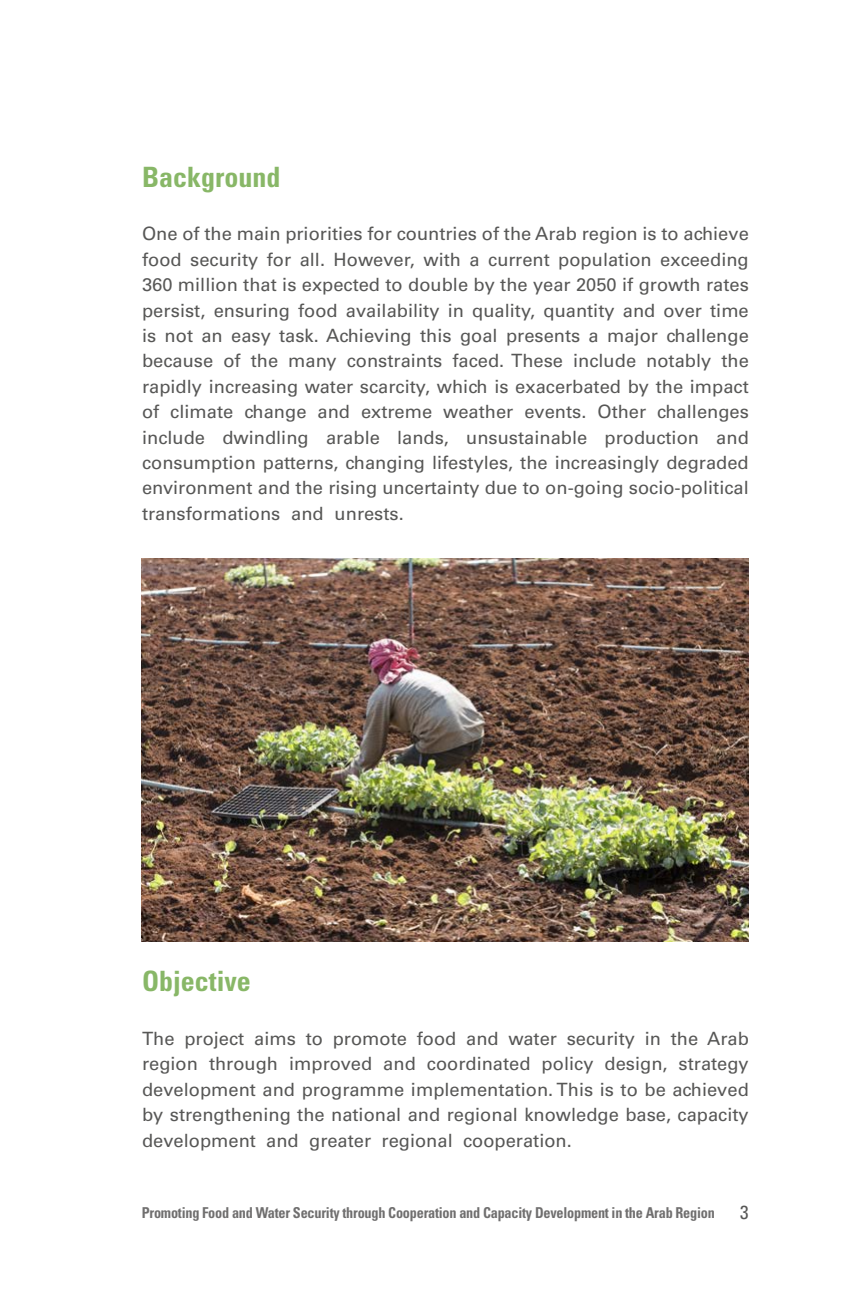
<style>
.page{position:relative;width:862px;height:1304px;background:#fff}
.page>*{position:absolute;margin:0;border:0;box-sizing:border-box;transform-origin:0 0}
.t1{font:700 condensed 28px "Univers";color:#88b767}
.t2{font:condensed 19px "Univers";color:#575756}
.t3{font:18.2px/25.4px "Univers LT Std";color:#575756;text-align:right}
.t4{font:700 condensed 15px "Univers";letter-spacing:-.015em;color:#706f6f;scale:.95 1}
</style>
<div class="page">
<img style="left:141px;top:558px;width:607px;height:383px">
<h1 class="t1" style="left:142px;top:160px;width:140px">Background</h1>
<p class="t3" style="left:142px;top:221px;width:608px">One of the main priorities for countries of the Arab region is to achieve exceeding</p>
<p class="t3" style="left:142px;top:247px;width:41px">food</p>
<p class="t3" style="left:142px;top:272px;width:608px">360 million that is expected to double by the year 2050 if growth rates</p>
<p class="t3" style="left:142px;top:298px;width:608px">persist, ensuring food availability in quality, quantity and over time</p>
<p class="t3" style="left:666px;top:323px;width:84px">challenge</p>
<p class="t3" style="left:267px;top:247px;width:26px">for</p>
<p class="t3" style="left:334px;top:247px;width:83px">However,</p>
<p class="t3" style="left:300px;top:247px;width:27px">all.</p>
<p class="t3" style="left:423px;top:247px;width:39px">with</p>
<p class="t3" style="left:558px;top:247px;width:95px">population</p>
<p class="t3" style="left:190px;top:247px;width:70px">security</p>
<p class="t3" style="left:488px;top:247px;width:63px">current</p>
<p class="t3" style="left:469px;top:247px;width:12px">a</p>
<p class="t3" style="left:279px;top:323px;width:134px">task. Achieving</p>
<p class="t3" style="left:420px;top:323px;width:33px">this</p>
<p class="t3" style="left:460px;top:323px;width:39px">goal</p>
<p class="t3" style="left:142px;top:323px;width:16px">is</p>
<p class="t3" style="left:607px;top:323px;width:52px">major</p>
<p class="t3" style="left:165px;top:323px;width:30px">not</p>
<p class="t3" style="left:506px;top:323px;width:76px">presents</p>
<p class="t3" style="left:201px;top:323px;width:23px">an</p>
<p class="t3" style="left:231px;top:323px;width:41px">easy</p>
<p class="t3" style="left:588px;top:323px;width:12px">a</p>
<p class="t3" style="left:223px;top:348px;width:19px">of</p>
<p class="t3" style="left:452px;top:348px;width:112px">faced. These</p>
<p class="t3" style="left:142px;top:348px;width:73px">because</p>
<p class="t3" style="left:142px;top:374px;width:608px">rapidly increasing water scarcity, which is exacerbated by the impact</p>
<p class="t3" style="left:657px;top:399px;width:93px">challenges</p>
<p class="t3" style="left:646px;top:348px;width:67px">notably</p>
<p class="t3" style="left:251px;top:348px;width:29px">the</p>
<p class="t3" style="left:573px;top:348px;width:65px">include</p>
<p class="t3" style="left:721px;top:348px;width:29px">the</p>
<p class="t3" style="left:347px;top:348px;width:97px">constraints</p>
<p class="t3" style="left:288px;top:348px;width:50px">many</p>
<p class="t3" style="left:597px;top:399px;width:50px">Other</p>
<p class="t3" style="left:142px;top:399px;width:19px">of</p>
<p class="t3" style="left:170px;top:399px;width:65px">climate</p>
<p class="t3" style="left:244px;top:399px;width:64px">change</p>
<p class="t3" style="left:317px;top:399px;width:34px">and</p>
<p class="t3" style="left:443px;top:399px;width:72px">weather</p>
<p class="t3" style="left:361px;top:399px;width:73px">extreme</p>
<p class="t3" style="left:524px;top:399px;width:64px">events.</p>
<p class="t3" style="left:326px;top:425px;width:55px">arable</p>
<p class="t3" style="left:466px;top:425px;width:122px">unsustainable</p>
<p class="t3" style="left:142px;top:425px;width:65px">include</p>
<p class="t3" style="left:142px;top:450px;width:608px">consumption patterns, changing lifestyles, the increasingly degraded</p>
<p class="t3" style="left:142px;top:475px;width:608px">environment and the rising uncertainty due to on-going socio-political</p>
<p class="t3" style="left:335px;top:501px;width:71px">unrests.</p>
<p class="t3" style="left:222px;top:425px;width:88px">dwindling</p>
<p class="t3" style="left:397px;top:425px;width:53px">lands,</p>
<p class="t3" style="left:604px;top:425px;width:96px">production</p>
<p class="t3" style="left:716px;top:425px;width:34px">and</p>
<p class="t3" style="left:142px;top:501px;width:140px">transformations</p>
<p class="t3" style="left:291px;top:501px;width:34px">and</p>
<h1 class="t1" style="left:142px;top:964px;width:110px">Objective</h1>
<p class="t3" style="left:142px;top:1026px;width:34px">The</p>
<p class="t3" style="left:184px;top:1026px;width:61px">project</p>
<p class="t3" style="left:254px;top:1026px;width:43px">aims</p>
<p class="t3" style="left:306px;top:1026px;width:19px">to</p>
<p class="t3" style="left:333px;top:1026px;width:76px">promote</p>
<p class="t3" style="left:417px;top:1026px;width:41px">food</p>
<p class="t3" style="left:466px;top:1026px;width:34px">and</p>
<p class="t3" style="left:508px;top:1026px;width:50px">water</p>
<p class="t3" style="left:567px;top:1026px;width:70px">security</p>
<p class="t3" style="left:645px;top:1026px;width:18px">in</p>
<p class="t3" style="left:671px;top:1026px;width:29px">the</p>
<p class="t3" style="left:707px;top:1026px;width:43px">Arab</p>
<p class="t3" style="left:209px;top:1051px;width:71px">through</p>
<p class="t3" style="left:289px;top:1051px;width:85px">improved</p>
<p class="t3" style="left:383px;top:1051px;width:34px">and</p>
<p class="t3" style="left:427px;top:1051px;width:105px">coordinated</p>
<p class="t3" style="left:541px;top:1051px;width:53px">policy</p>
<p class="t3" style="left:604px;top:1051px;width:65px">design,</p>
<p class="t3" style="left:142px;top:1051px;width:57px">region</p>
<p class="t3" style="left:142px;top:1077px;width:608px">development and programme implementation. This is to be achieved</p>
<p class="t3" style="left:142px;top:1102px;width:608px">by strengthening the national and regional knowledge base, capacity</p>
<p class="t3" style="left:463px;top:1127px;width:110px">cooperation.</p>
<p class="t3" style="left:678px;top:1051px;width:72px">strategy</p>
<p class="t3" style="left:142px;top:1127px;width:115px">development</p>
<p class="t3" style="left:266px;top:1127px;width:34px">and</p>
<p class="t3" style="left:381px;top:1127px;width:73px">regional</p>
<p class="t3" style="left:309px;top:1127px;width:64px">greater</p>
<p class="t4" style="left:142px;top:1204px;width:605px">Promoting Food and Water Security through Cooperation and Capacity Development in the Arab Region</p>
<p class="t2" style="left:740px;top:1200px;width:10px">3</p>
</div>
